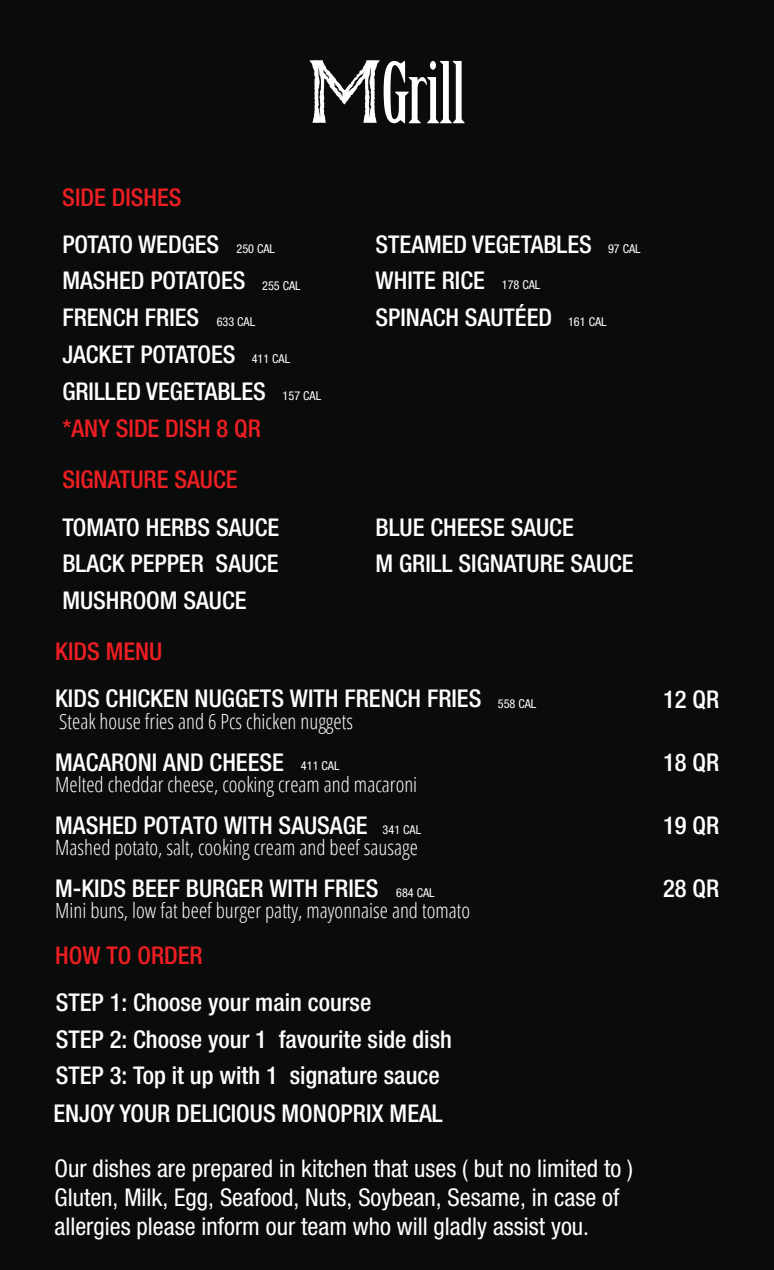
<style>
.page{position:relative;width:774px;height:1270px;background:#0a0c0b}
.page>*{position:absolute;margin:0;border:0;box-sizing:border-box;transform-origin:0 0}
.t1{font:500 condensed 24.5px/36.8px "Helvetica Neue LT Std";color:#fff}
.t2{font:condensed 24.5px/29.4px "Helvetica Neue LT Std";color:#fff}
.t3{font:500 condensed 24.5px "Helvetica Neue LT Std";color:#ee1e23}
.t4{font:300 condensed 21px "Open Sans";color:#fff}
.t5{font:condensed 12.25px "Helvetica Neue LT Std";color:#fff}
</style>
<div class="page">
<svg style="left:309px;top:60px;width:155px;height:63px"></svg>
<p class="t3" style="left:62px;top:183px;width:121px">SIDE DISHES</p>
<p class="t1" style="left:62px;top:225px;width:205px">POTATO WEDGES<br>MASHED POTATOES<br>FRENCH FRIES<br>JACKET POTATOES<br>GRILLED VEGETABLES</p>
<p class="t3" style="left:62px;top:414px;width:200px">*ANY SIDE DISH 8 QR</p>
<p class="t5" style="left:236px;top:241px;width:40px">250 CAL</p>
<p class="t5" style="left:262px;top:278px;width:40px">255 CAL</p>
<p class="t5" style="left:217px;top:315px;width:40px">633 CAL</p>
<p class="t5" style="left:252px;top:352px;width:40px">411 CAL</p>
<p class="t5" style="left:282px;top:389px;width:40px">157 CAL</p>
<p class="t3" style="left:62px;top:465px;width:177px">SIGNATURE SAUCE</p>
<p class="t1" style="left:62px;top:508px;width:218px;text-align:justify">TOMATO HERBS SAUCE BLACK PEPPER SAUCE MUSHROOM SAUCE</p>
<p class="t3" style="left:55px;top:637px;width:109px">KIDS MENU</p>
<p class="t1" style="left:375px;top:225px;width:218px">STEAMED VEGETABLES<br>WHITE RICE<br>SPINACH SAUTÉED</p>
<p class="t5" style="left:608px;top:242px;width:34px">97 CAL</p>
<p class="t5" style="left:502px;top:278px;width:40px">178 CAL</p>
<p class="t5" style="left:568px;top:315px;width:40px">161 CAL</p>
<p class="t1" style="left:375px;top:508px;width:260px">BLUE CHEESE SAUCE<br>M GRILL SIGNATURE SAUCE</p>
<p class="t1" style="left:55px;top:680px;width:428px">KIDS CHICKEN NUGGETS WITH FRENCH FRIES</p>
<p class="t4" style="left:59px;top:707px;width:295px">Steak house fries and 6 Pcs chicken nuggets</p>
<p class="t1" style="left:55px;top:743px;width:230px">MACARONI AND CHEESE</p>
<p class="t4" style="left:55px;top:770px;width:363px">Melted cheddar cheese, cooking cream and macaroni</p>
<p class="t1" style="left:55px;top:806px;width:314px">MASHED POTATO WITH SAUSAGE</p>
<p class="t4" style="left:55px;top:833px;width:364px">Mashed potato, salt, cooking cream and beef sausage</p>
<p class="t5" style="left:301px;top:759px;width:40px">411 CAL</p>
<p class="t5" style="left:382px;top:822px;width:40px">341 CAL</p>
<p class="t1" style="left:55px;top:870px;width:324px">M-KIDS BEEF BURGER WITH FRIES</p>
<p class="t4" style="left:55px;top:896px;width:416px">Mini buns, low fat beef burger patty, mayonnaise and tomato</p>
<p class="t5" style="left:396px;top:886px;width:40px">684 CAL</p>
<p class="t3" style="left:55px;top:941px;width:149px">HOW TO ORDER</p>
<p class="t1" style="left:56px;top:983px;width:397px">STEP 1: Choose your main course<br>STEP 2: Choose your 1 favourite side dish</p>
<p class="t1" style="left:56px;top:1057px;width:385px">STEP 3: Top it up with 1 signature sauce</p>
<p class="t1" style="left:53px;top:1094px;width:391px">ENJOY YOUR DELICIOUS MONOPRIX MEAL</p>
<p class="t5" style="left:498px;top:696px;width:40px">558 CAL</p>
<p class="t2" style="left:55px;top:1153px;width:580px">Our dishes are prepared in kitchen that uses ( but no limited to )<br>Gluten, Milk, Egg, Seafood, Nuts, Soybean, Sesame, in case of allergies please inform our team who will gladly assist you.</p>
<p class="t1" style="left:663px;top:680px;width:58px">12 QR</p>
<p class="t1" style="left:663px;top:743px;width:58px">18 QR</p>
<p class="t1" style="left:663px;top:806px;width:58px">19 QR</p>
<p class="t1" style="left:663px;top:869px;width:58px">28 QR</p>
</div>
